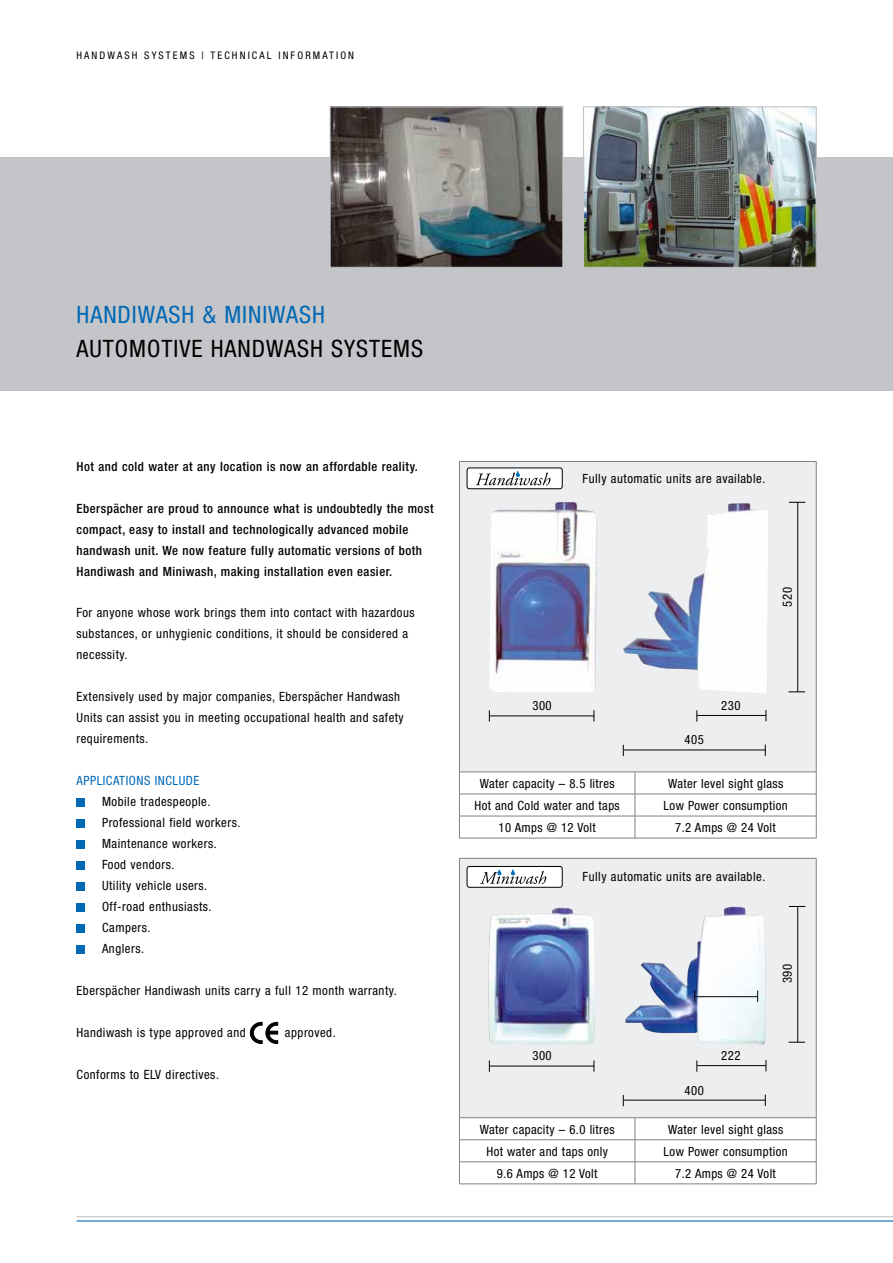
<style>
.page{position:relative;width:893px;height:1263px;background:#fff}
.page>*{position:absolute;margin:0;border:0;box-sizing:border-box;transform-origin:0 0}
.t1{font:condensed 24px "Helvetica Neue";letter-spacing:.04em;color:#000}
.t2{font:condensed 24px "Helvetica Neue";letter-spacing:.04em;color:#0068b5}
.t3{font:condensed 12.75px/21px "Helvetica Neue";letter-spacing:.04em;color:#000}
.t4{font:500 condensed 12.75px/21px "Helvetica Neue";letter-spacing:.04em;color:#000}
.t5{font:condensed 12.75px "Helvetica Neue";letter-spacing:.04em;color:#0068b5}
.t6{font:condensed 10.5px "Helvetica Neue";letter-spacing:.2em;color:#000}
</style>
<div class="page">
<div style="left:0;top:157px;width:893px;height:234px;background:#c3c5c8"></div>
<hr style="left:77px;top:1216px;width:816px;height:1px;background:#c3c5c8">
<hr style="left:77px;top:1220px;width:816px;height:1px;background:#0068b5">
<div style="left:459px;top:461px;width:357px;height:311px;background:#edeeef"></div>
<hr style="left:459px;top:461px;width:176px;height:1px;background:#818084">
<hr style="left:459px;top:462px;width:1px;height:310px;background:#818084">
<hr style="left:635px;top:461px;width:181px;height:1px;background:#818084">
<hr style="left:816px;top:462px;width:1px;height:310px;background:#818084">
<hr style="left:459px;top:772px;width:176px;height:1px;background:#818084">
<hr style="left:635px;top:772px;width:181px;height:1px;background:#818084">
<hr style="left:459px;top:794px;width:176px;height:1px;background:#818084">
<hr style="left:635px;top:794px;width:181px;height:1px;background:#818084">
<hr style="left:459px;top:816px;width:176px;height:1px;background:#818084">
<svg style="left:459px;top:772px;width:1px;height:66px"></svg>
<hr style="left:635px;top:816px;width:181px;height:1px;background:#818084">
<svg style="left:635px;top:772px;width:1px;height:66px"></svg>
<svg style="left:816px;top:772px;width:1px;height:66px"></svg>
<hr style="left:459px;top:838px;width:176px;height:1px;background:#818084">
<hr style="left:635px;top:838px;width:181px;height:1px;background:#818084">
<div style="left:459px;top:858px;width:357px;height:260px;background:#edeeef"></div>
<hr style="left:459px;top:858px;width:176px;height:1px;background:#818084">
<hr style="left:459px;top:858px;width:1px;height:259px;background:#818084">
<hr style="left:635px;top:858px;width:181px;height:1px;background:#818084">
<hr style="left:816px;top:858px;width:1px;height:259px;background:#818084">
<hr style="left:459px;top:1117px;width:176px;height:1px;background:#818084">
<hr style="left:635px;top:1117px;width:181px;height:1px;background:#818084">
<hr style="left:459px;top:1139px;width:176px;height:1px;background:#818084">
<hr style="left:635px;top:1139px;width:181px;height:1px;background:#818084">
<hr style="left:459px;top:1161px;width:176px;height:1px;background:#818084">
<svg style="left:459px;top:1118px;width:1px;height:65px"></svg>
<hr style="left:635px;top:1161px;width:181px;height:1px;background:#818084">
<svg style="left:635px;top:1118px;width:1px;height:65px"></svg>
<svg style="left:816px;top:1118px;width:1px;height:66px"></svg>
<hr style="left:459px;top:1183px;width:176px;height:1px;background:#818084">
<hr style="left:635px;top:1183px;width:181px;height:1px;background:#818084">
<img style="left:585px;top:108px;width:230px;height:158px">
<div style="left:583px;top:106px;width:234px;height:162px;border:1px solid #c3c5c8"></div>
<img style="left:332px;top:108px;width:229px;height:158px">
<div style="left:330px;top:106px;width:233px;height:162px;border:1px solid #c3c5c8"></div>
<div style="left:77px;top:798px;width:8px;height:8px;background:#0068b5"></div>
<div style="left:77px;top:819px;width:8px;height:8px;background:#0068b5"></div>
<div style="left:77px;top:840px;width:8px;height:8px;background:#0068b5"></div>
<div style="left:77px;top:861px;width:8px;height:8px;background:#0068b5"></div>
<div style="left:77px;top:882px;width:8px;height:8px;background:#0068b5"></div>
<div style="left:77px;top:903px;width:8px;height:8px;background:#0068b5"></div>
<div style="left:77px;top:924px;width:8px;height:8px;background:#0068b5"></div>
<div style="left:77px;top:945px;width:8px;height:8px;background:#0068b5"></div>
<svg style="left:250px;top:1022px;width:28px;height:21px"></svg>
<img style="left:490px;top:502px;width:278px;height:191px">
<svg style="left:467px;top:468px;width:96px;height:21px;background:#cfd0d1"></svg>
<hr style="left:697px;top:715px;width:69px;height:1px;background:#000">
<svg style="left:696px;top:710px;width:1px;height:12px"></svg>
<hr style="left:490px;top:715px;width:104px;height:1px;background:#000">
<svg style="left:489px;top:710px;width:1px;height:12px"></svg>
<hr style="left:797px;top:502px;width:1px;height:190px;background:#000">
<svg style="left:789px;top:502px;width:16px;height:1px"></svg>
<svg style="left:788px;top:691px;width:17px;height:1px"></svg>
<hr style="left:624px;top:750px;width:141px;height:1px;background:#000">
<svg style="left:765px;top:744px;width:1px;height:12px"></svg>
<img style="left:488px;top:908px;width:107px;height:136px">
<img style="left:625px;top:906px;width:141px;height:138px">
<svg style="left:467px;top:866px;width:96px;height:21px;background:#d1d3d4"></svg>
<hr style="left:694px;top:996px;width:64px;height:1px;background:#000">
<svg style="left:757px;top:990px;width:1px;height:12px"></svg>
<svg style="left:694px;top:990px;width:1px;height:12px"></svg>
<hr style="left:697px;top:1065px;width:69px;height:1px;background:#000">
<svg style="left:696px;top:1060px;width:1px;height:12px"></svg>
<hr style="left:490px;top:1066px;width:104px;height:1px;background:#000">
<svg style="left:594px;top:1060px;width:1px;height:12px"></svg>
<svg style="left:489px;top:1060px;width:1px;height:12px"></svg>
<hr style="left:797px;top:906px;width:1px;height:136px;background:#000">
<svg style="left:789px;top:906px;width:16px;height:1px"></svg>
<svg style="left:788px;top:1042px;width:17px;height:1px"></svg>
<hr style="left:624px;top:1100px;width:141px;height:1px;background:#000">
<p class="t6" style="left:77px;top:50px;width:279px">handwash syst ems | t echnical informat ion</p>
<h1 class="t2" style="left:77px;top:300px;width:250px">handiwash &amp; miniwash</h1>
<h1 class="t1" style="left:77px;top:335px;width:348px">automotive handwash systems</h1>
<p class="t4" style="left:77px;top:455px;width:343px">Hot and cold water at any location is now an affordable reality.</p>
<p class="t4" style="left:77px;top:497px;width:358px">Eberspächer are proud to announce what is undoubtedly the most compact, easy to install and technologically advanced mobile handwash unit. We now feature fully automatic versions of both Handiwash and Miniwash, making installation even easier.</p>
<p class="t3" style="left:77px;top:602px;width:340px">For anyone whose work brings them into contact with hazardous substances, or unhygienic conditions, it should be considered a necessity.</p>
<p class="t3" style="left:77px;top:686px;width:329px">Extensively used by major companies, Eberspächer Handwash<br>Units can assist you in meeting occupational health and safety requirements.</p>
<p class="t5" style="left:77px;top:773px;width:7px">APPLI</p>
<p class="t5" style="left:106px;top:773px;width:27px">CATIONS</p>
<p class="t5" style="left:155px;top:773px;width:26px">INCLUDE</p>
<p class="t3" style="left:86px;top:791px;width:126px">Mobile tradespeople.</p>
<p class="t3" style="left:86px;top:812px;width:156px">Professional field workers.</p>
<p class="t3" style="left:86px;top:833px;width:133px">Maintenance workers.</p>
<p class="t3" style="left:86px;top:854px;width:90px">Food vendors.</p>
<p class="t3" style="left:86px;top:875px;width:123px">Utility vehicle users.</p>
<p class="t3" style="left:86px;top:896px;width:128px">Off-road enthusiasts.</p>
<p class="t3" style="left:102px;top:917px;width:50px">Campers.</p>
<p class="t3" style="left:86px;top:938px;width:60px">Anglers.</p>
<p class="t3" style="left:77px;top:980px;width:322px">Eberspächer Handiwash units carry a full 12 month warranty.</p>
<p class="t3" style="left:77px;top:1022px;width:171px">Handiwash is type approved and</p>
<p class="t3" style="left:285px;top:1022px;width:52px">approved.</p>
<p class="t3" style="left:77px;top:1064px;width:144px">Conforms to ELV directives.</p>
<p class="t3" style="left:583px;top:467px;width:184px">Fully automatic units are available.</p>
<p class="t3" style="left:532px;top:695px;width:21px">300</p>
<p class="t3" style="left:721px;top:695px;width:21px">230</p>
<p class="t3" style="left:684px;top:729px;width:21px">405</p>
<p class="t3" style="left:777px;top:606px;width:21px;rotate:-90deg">520</p>
<p class="t3" style="left:480px;top:773px;width:137px">Water capacity – 8.5 litres</p>
<p class="t3" style="left:668px;top:773px;width:117px">Water level sight glass</p>
<p class="t3" style="left:475px;top:795px;width:147px">Hot and Cold water and taps</p>
<p class="t3" style="left:663px;top:795px;width:126px">Low Power consumption</p>
<p class="t3" style="left:499px;top:817px;width:99px">10 Amps @ 12 Volt</p>
<p class="t3" style="left:675px;top:817px;width:102px">7.2 Amps @ 24 Volt</p>
<p class="t3" style="left:583px;top:866px;width:184px">Fully automatic units are available.</p>
<p class="t3" style="left:532px;top:1045px;width:21px">300</p>
<p class="t3" style="left:721px;top:1045px;width:21px">222</p>
<p class="t3" style="left:684px;top:1079px;width:21px">400</p>
<p class="t3" style="left:777px;top:983px;width:21px;rotate:-90deg">390</p>
<p class="t3" style="left:480px;top:1119px;width:137px">Water capacity – 6.0 litres</p>
<p class="t3" style="left:668px;top:1119px;width:117px">Water level sight glass</p>
<p class="t3" style="left:486px;top:1141px;width:123px">Hot water and taps only</p>
<p class="t3" style="left:663px;top:1141px;width:126px">Low Power consumption</p>
<p class="t3" style="left:497px;top:1163px;width:102px">9.6 Amps @ 12 Volt</p>
<p class="t3" style="left:675px;top:1163px;width:102px">7.2 Amps @ 24 Volt</p>
</div>
